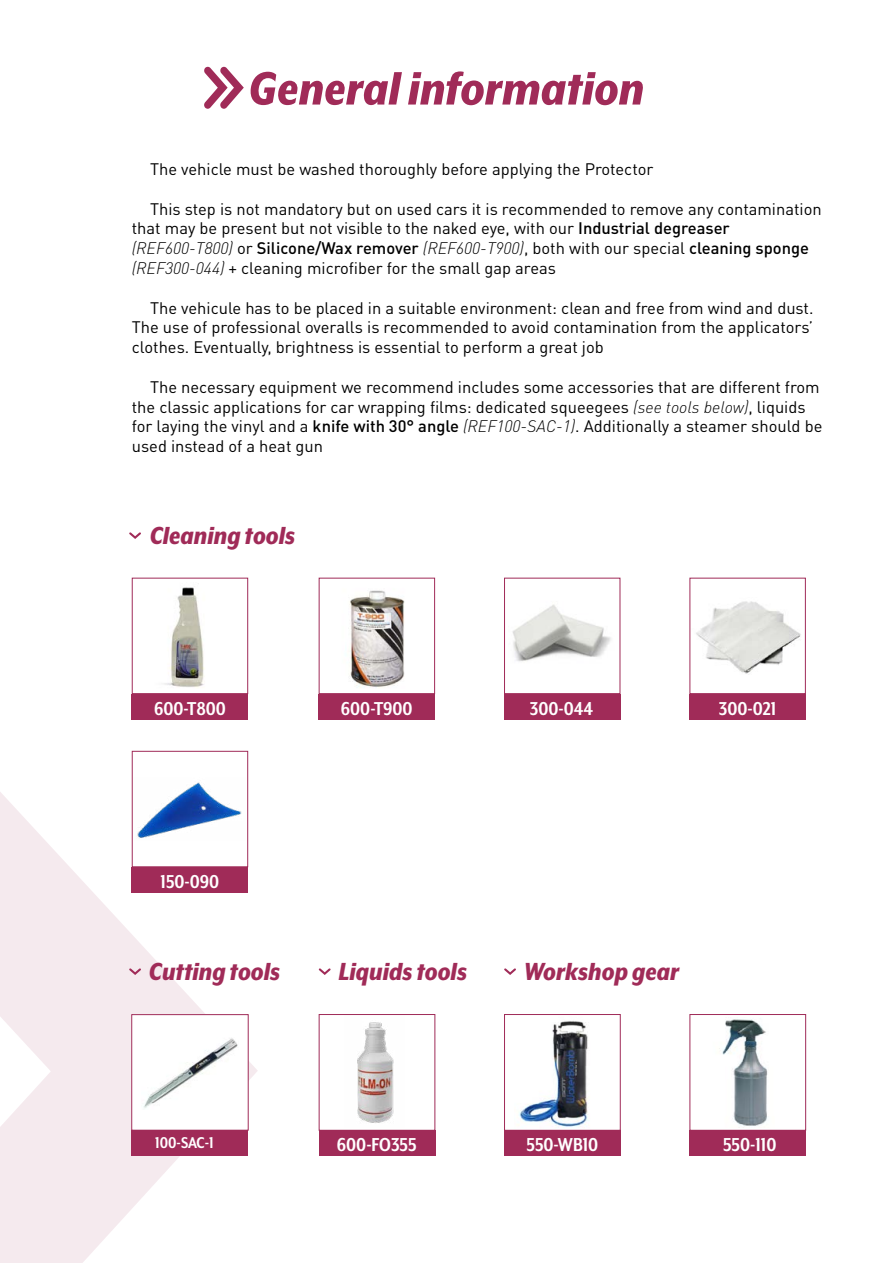
<style>
.page{position:relative;width:893px;height:1263px;background:#fff}
.page>*{position:absolute;margin:0;border:0;box-sizing:border-box;transform-origin:0 0}
.t1{font:italic 800 54px "Mr Eaves XL Mod Nar OT";color:#a02b58}
.t2{font:italic 800 28.5px "Mr Eaves XL Mod Nar OT";color:#a02b58}
.t3{font:700 21.6px "Mr Eaves XL Mod Nar OT";color:#fff}
.t4{font:700 21.45px "Mr Eaves XL Mod Nar OT";color:#fff}
.t5{font:700 18px "Mr Eaves XL Mod Nar OT";letter-spacing:-.005em;color:#fff}
.t6{font:16.5px/19.8px "DIN Pro";color:#000}
.s1{font-weight:500}
.s2{font-weight:300;font-style:italic}
</style>
<div class="page">
<svg style="left:204px;top:66px;width:40px;height:43px"></svg>
<svg style="left:0;top:645px;width:258px;height:618px"></svg>
<div style="left:132px;top:1014px;width:116px;height:116px;background:#fff"></div>
<img style="left:143px;top:1038px;width:95px;height:71px">
<div style="left:131px;top:1014px;width:117px;height:116px;border:1px solid #a02b58"></div>
<img style="left:134px;top:587px;width:112px;height:105px">
<div style="left:132px;top:578px;width:116px;height:116px;border:1px solid #a02b58"></div>
<div style="left:132px;top:751px;width:116px;height:116px;background:#fff"></div>
<img style="left:137px;top:782px;width:105px;height:56px">
<div style="left:132px;top:751px;width:116px;height:116px;border:1px solid #a02b58"></div>
<img style="left:349px;top:590px;width:56px;height:98px">
<div style="left:319px;top:578px;width:116px;height:116px;border:1px solid #a02b58"></div>
<img style="left:512px;top:604px;width:99px;height:58px">
<div style="left:504px;top:578px;width:116px;height:116px;border:1px solid #a02b58"></div>
<img style="left:696px;top:601px;width:105px;height:73px">
<div style="left:690px;top:578px;width:116px;height:116px;border:1px solid #a02b58"></div>
<svg style="left:129px;top:532px;width:12px;height:7px"></svg>
<svg style="left:129px;top:968px;width:12px;height:7px"></svg>
<div style="left:132px;top:694px;width:116px;height:25px;background:#a02b58"></div>
<div style="left:132px;top:867px;width:116px;height:25px;background:#a02b58"></div>
<div style="left:131px;top:1130px;width:117px;height:25px;background:#a02b58"></div>
<div style="left:319px;top:694px;width:116px;height:25px;background:#a02b58"></div>
<div style="left:504px;top:694px;width:116px;height:25px;background:#a02b58"></div>
<div style="left:690px;top:694px;width:116px;height:25px;background:#a02b58"></div>
<svg style="left:319px;top:968px;width:12px;height:7px"></svg>
<svg style="left:504px;top:968px;width:12px;height:7px"></svg>
<img style="left:357px;top:1022px;width:37px;height:101px">
<img style="left:518px;top:1021px;width:71px;height:107px">
<div style="left:504px;top:1014px;width:117px;height:116px;border:1px solid #a02b58"></div>
<img style="left:719px;top:1019px;width:49px;height:107px">
<div style="left:690px;top:1014px;width:116px;height:116px;border:1px solid #a02b58"></div>
<div style="left:319px;top:1130px;width:116px;height:25px;background:#a02b58"></div>
<div style="left:504px;top:1130px;width:117px;height:25px;background:#a02b58"></div>
<div style="left:690px;top:1130px;width:116px;height:25px;background:#a02b58"></div>
<h1 class="t1" style="left:249px;top:60px;width:397px">General information</h1>
<p class="t6" style="left:150px;top:158px;width:505px">The vehicle must be washed thoroughly before applying the Protector</p>
<p class="t6" style="left:132px;top:198px;width:691px;text-indent:18px">This step is not mandatory but on used cars it is recommended to remove any contamination that may be present but not visible to the naked eye, with our <span class="s1">Industrial degreaser </span><span class="s2">(REF600-T800)</span> or <span class="s1">Silicone/Wax remover</span> <span class="s2">(REF600-T900)</span>, both with our special <span class="s1">cleaning sponge </span><span class="s2">(REF300-044)</span> + cleaning microfiber for the small gap areas</p>
<p class="t6" style="left:132px;top:297px;width:683px;text-align:justify;text-indent:18px">The vehicule has to be placed in a suitable environment: clean and free from wind and dust.<br>The use of professional overalls is recommended to avoid contamination from the applicators’ clothes. Eventually, brightness is essential to perform a great job</p>
<p class="t6" style="left:132px;top:376px;width:692px;text-indent:18px">The necessary equipment we recommend includes some accessories that are different from the classic applications for car wrapping films: dedicated squeegees <span class="s2">(see tools below)</span>, liquids for laying the vinyl and a <span class="s1">knife with 30° angle</span> <span class="s2">(REF100-SAC-1)</span>. Additionally a steamer should be used instead of a heat gun</p>
<h2 class="t2" style="left:150px;top:520px;width:147px">Cleaning tools</h2>
<h3 class="t4" style="left:154px;top:697px;width:73px">600-T800</h3>
<h3 class="t4" style="left:341px;top:697px;width:73px">600-T900</h3>
<h3 class="t4" style="left:530px;top:697px;width:65px">300-044</h3>
<h3 class="t4" style="left:719px;top:697px;width:59px">300-021</h3>
<h3 class="t4" style="left:161px;top:870px;width:60px">150-090</h3>
<h2 class="t2" style="left:149px;top:956px;width:133px">Cutting tools</h2>
<h2 class="t2" style="left:339px;top:956px;width:130px">Liquids tools</h2>
<h2 class="t2" style="left:524px;top:956px;width:157px">Workshop gear</h2>
<p class="t5" style="left:155px;top:1133px;width:60px">100-SAC-1</p>
<h3 class="t3" style="left:337px;top:1133px;width:81px">600-FO355</h3>
<h3 class="t3" style="left:526px;top:1133px;width:73px">550-WB10</h3>
<h3 class="t3" style="left:723px;top:1133px;width:55px">550-110</h3>
</div>
